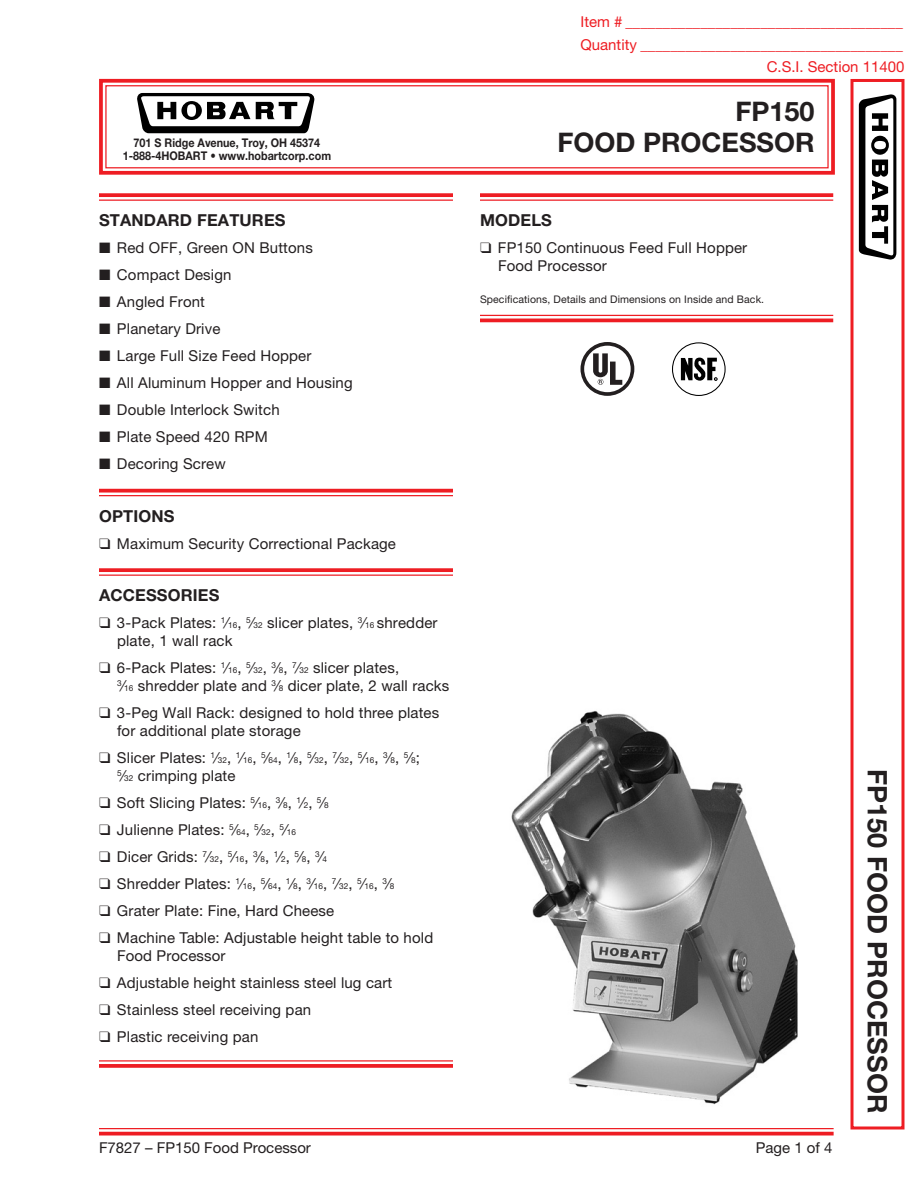
<style>
.page{position:relative;width:918px;height:1188px;background:#fff}
.page>*{position:absolute;margin:0;border:0;box-sizing:border-box;transform-origin:0 0}
.t1{font:700 27px "Helvetica Neue LT Std";color:#231f20}
.Heading_w_line_above{font:700 16.5px "Helvetica Neue LT Std";letter-spacing:.01em;color:#231f20}
.Front_Text_w_indent{font:15px/18px "Helvetica Neue LT Std";letter-spacing:.01em;color:#231f20}
.t2{font:15px/22.5px "Helvetica Neue LT Std";color:#ee1d23;text-align:right}
.Bottom_Line{font:15px "Helvetica Neue LT Std";color:#231f20}
.t3{font:700 12px "Helvetica Neue LT Std";color:#231f20;scale:.9 1}
.Body_Text-Back{font:10.5px "Helvetica Neue LT Std";letter-spacing:.01em;color:#231f20}
.s1{font-size:8.25px}
</style>
<div class="page">
<svg style="left:99px;top:78px;width:736px;height:97px"></svg>
<div style="left:105px;top:85px;width:724px;height:83px;border:1px solid #ee1d23"></div>
<div style="left:850px;top:79px;width:54px;height:1051px;border:3px solid #ee1d23"></div>
<hr style="left:99px;top:1128px;width:735px;height:1px;background:#ee1d23">
<svg style="left:99px;top:1132px;width:735px;height:4px;background:#f0393e"></svg>
<svg style="left:137px;top:93px;width:178px;height:40px"></svg>
<svg style="left:859px;top:94px;width:37px;height:166px"></svg>
<svg style="left:99px;top:193px;width:354px;height:4px"></svg>
<hr style="left:99px;top:200px;width:354px;height:1px;background:#ee1d23">
<svg style="left:99px;top:489px;width:354px;height:4px"></svg>
<hr style="left:99px;top:495px;width:354px;height:1px;background:#ee1d23">
<svg style="left:99px;top:568px;width:354px;height:4px"></svg>
<hr style="left:99px;top:575px;width:354px;height:1px;background:#ee1d23">
<hr style="left:99px;top:1060px;width:354px;height:2px;background:#ee1d23">
<svg style="left:99px;top:1064px;width:354px;height:4px"></svg>
<svg style="left:480px;top:193px;width:353px;height:4px"></svg>
<hr style="left:480px;top:200px;width:353px;height:1px;background:#ee1d23">
<hr style="left:480px;top:315px;width:353px;height:1px;background:#ee1d23">
<hr style="left:480px;top:319px;width:353px;height:3px;background:#ee1d23">
<svg style="left:580px;top:342px;width:54px;height:54px"></svg>
<div style="left:584px;top:346px;width:47px;height:46px;background:#fff;border-radius:50%"></div>
<svg style="left:593px;top:353px;width:29px;height:32px"></svg>
<div style="left:672px;top:342px;width:54px;height:54px;border:1px solid #000;border-radius:50%"></div>
<svg style="left:681px;top:357px;width:36px;height:24px"></svg>
<img style="left:511px;top:711px;width:287px;height:394px">
<p class="t2" style="left:580px;top:10px;width:326px">Item # _____________________________________<br>Quantity ___________________________________<br>C.S.I. Section 11400</p>
<h1 class="t1" style="left:736px;top:94px;width:81px">FP150</h1>
<p class="t3" style="left:134px;top:135px;width:209px">701 S Ridge Avenue, Troy, OH 45374</p>
<h1 class="t1" style="left:558px;top:126px;width:259px">FOOD PROCESSOR</h1>
<p class="t3" style="left:123px;top:148px;width:233px">1-888-4HOBART • www.hobartcorp.com</p>
<p class="Heading_w_line_above" style="left:99px;top:210px;width:188px">STANDARD FEATURES</p>
<p class="Front_Text_w_indent" style="left:99px;top:239px;width:215px">■ Red OFF, Green ON Buttons</p>
<p class="Front_Text_w_indent" style="left:99px;top:266px;width:134px">■ Compact Design</p>
<p class="Front_Text_w_indent" style="left:99px;top:293px;width:108px">■ Angled Front</p>
<p class="Front_Text_w_indent" style="left:99px;top:320px;width:123px">■ Planetary Drive</p>
<p class="Front_Text_w_indent" style="left:99px;top:347px;width:214px">■ Large Full Size Feed Hopper</p>
<p class="Front_Text_w_indent" style="left:99px;top:374px;width:255px">■ All Aluminum Hopper and Housing</p>
<p class="Front_Text_w_indent" style="left:99px;top:401px;width:182px">■ Double Interlock Switch</p>
<p class="Front_Text_w_indent" style="left:99px;top:428px;width:170px">■ Plate Speed 420 RPM</p>
<p class="Front_Text_w_indent" style="left:99px;top:455px;width:128px">■ Decoring Screw</p>
<p class="Heading_w_line_above" style="left:99px;top:506px;width:77px">OPTIONS</p>
<p class="Front_Text_w_indent" style="left:99px;top:534px;width:299px">❑ Maximum Security Correctional Package</p>
<p class="Heading_w_line_above" style="left:99px;top:585px;width:122px">ACCESSORIES</p>
<p class="Front_Text_w_indent" style="left:117px;top:614px;width:322px;text-indent:-18px">❑ 3-Pack Plates: <sup>1</sup>⁄<span class="s1">16</span>, <sup>5</sup>⁄<span class="s1">32</span> slicer plates, <sup>3</sup>⁄<span class="s1">16</span> shredder plate, 1 wall rack</p>
<p class="Front_Text_w_indent" style="left:117px;top:659px;width:334px;text-indent:-18px">❑ 6-Pack Plates: <sup>1</sup>⁄<span class="s1">16</span>, <sup>5</sup>⁄<span class="s1">32</span>, <sup>3</sup>⁄<span class="s1">8</span>, <sup>7</sup>⁄<span class="s1">32</span> slicer plates,<br><sup>3</sup>⁄<span class="s1">16</span> shredder plate and <sup>3</sup>⁄<span class="s1">8</span> dicer plate, 2 wall racks</p>
<p class="Front_Text_w_indent" style="left:117px;top:704px;width:324px;text-indent:-18px">❑ 3-Peg Wall Rack: designed to hold three plates for additional plate storage</p>
<p class="Front_Text_w_indent" style="left:117px;top:749px;width:304px;text-indent:-18px">❑ Slicer Plates: <sup>1</sup>⁄<span class="s1">32</span>, <sup>1</sup>⁄<span class="s1">16</span>, <sup>5</sup>⁄<span class="s1">64</span>, <sup>1</sup>⁄<span class="s1">8</span>, <sup>5</sup>⁄<span class="s1">32</span>, <sup>7</sup>⁄<span class="s1">32</span>, <sup>5</sup>⁄<span class="s1">16</span>, <sup>3</sup>⁄<span class="s1">8</span>, <sup>5</sup>⁄<span class="s1">8</span>;<br><sup>5</sup>⁄<span class="s1">32</span> crimping plate</p>
<p class="Front_Text_w_indent" style="left:99px;top:794px;width:231px">❑ Soft Slicing Plates: <sup>5</sup>⁄<span class="s1">16</span>, <sup>3</sup>⁄<span class="s1">8</span>, <sup>1</sup>⁄<span class="s1">2</span>, <sup>5</sup>⁄<span class="s1">8</span></p>
<p class="Front_Text_w_indent" style="left:99px;top:821px;width:199px">❑ Julienne Plates: <sup>5</sup>⁄<span class="s1">64</span>, <sup>5</sup>⁄<span class="s1">32</span>, <sup>5</sup>⁄<span class="s1">16</span></p>
<p class="Front_Text_w_indent" style="left:99px;top:848px;width:229px">❑ Dicer Grids: <sup>7</sup>⁄<span class="s1">32</span>, <sup>5</sup>⁄<span class="s1">16</span>, <sup>3</sup>⁄<span class="s1">8</span>, <sup>1</sup>⁄<span class="s1">2</span>, <sup>5</sup>⁄<span class="s1">8</span>, <sup>3</sup>⁄<span class="s1">4</span></p>
<p class="Front_Text_w_indent" style="left:99px;top:875px;width:297px">❑ Shredder Plates: <sup>1</sup>⁄<span class="s1">16</span>, <sup>5</sup>⁄<span class="s1">64</span>, <sup>1</sup>⁄<span class="s1">8</span>, <sup>3</sup>⁄<span class="s1">16</span>, <sup>7</sup>⁄<span class="s1">32</span>, <sup>5</sup>⁄<span class="s1">16</span>, <sup>3</sup>⁄<span class="s1">8</span></p>
<p class="Front_Text_w_indent" style="left:99px;top:902px;width:237px">❑ Grater Plate: Fine, Hard Cheese</p>
<p class="Front_Text_w_indent" style="left:117px;top:929px;width:318px;text-indent:-18px">❑ Machine Table: Adjustable height table to hold<br>Food Processor</p>
<p class="Front_Text_w_indent" style="left:99px;top:974px;width:295px">❑ Adjustable height stainless steel lug cart</p>
<p class="Front_Text_w_indent" style="left:99px;top:1001px;width:214px">❑ Stainless steel receiving pan</p>
<p class="Front_Text_w_indent" style="left:99px;top:1028px;width:161px">❑ Plastic receiving pan</p>
<p class="Heading_w_line_above" style="left:480px;top:210px;width:74px">MODELS</p>
<p class="Front_Text_w_indent" style="left:498px;top:239px;width:251px;text-indent:-18px">❑ FP150 Continuous Feed Full Hopper<br>Food Processor</p>
<p class="Body_Text-Back" style="left:480px;top:293px;width:286px">Specifications, Details and Dimensions on Inside and Back.</p>
<p class="Bottom_Line" style="left:99px;top:1139px;width:213px">F7827 – FP150 Food Processor</p>
<p class="Bottom_Line" style="left:756px;top:1139px;width:78px">Page 1 of 4</p>
<p class="t1" style="left:894px;top:769px;width:345px;rotate:90deg">FP150 FOOD PROCESSOR</p>
</div>
